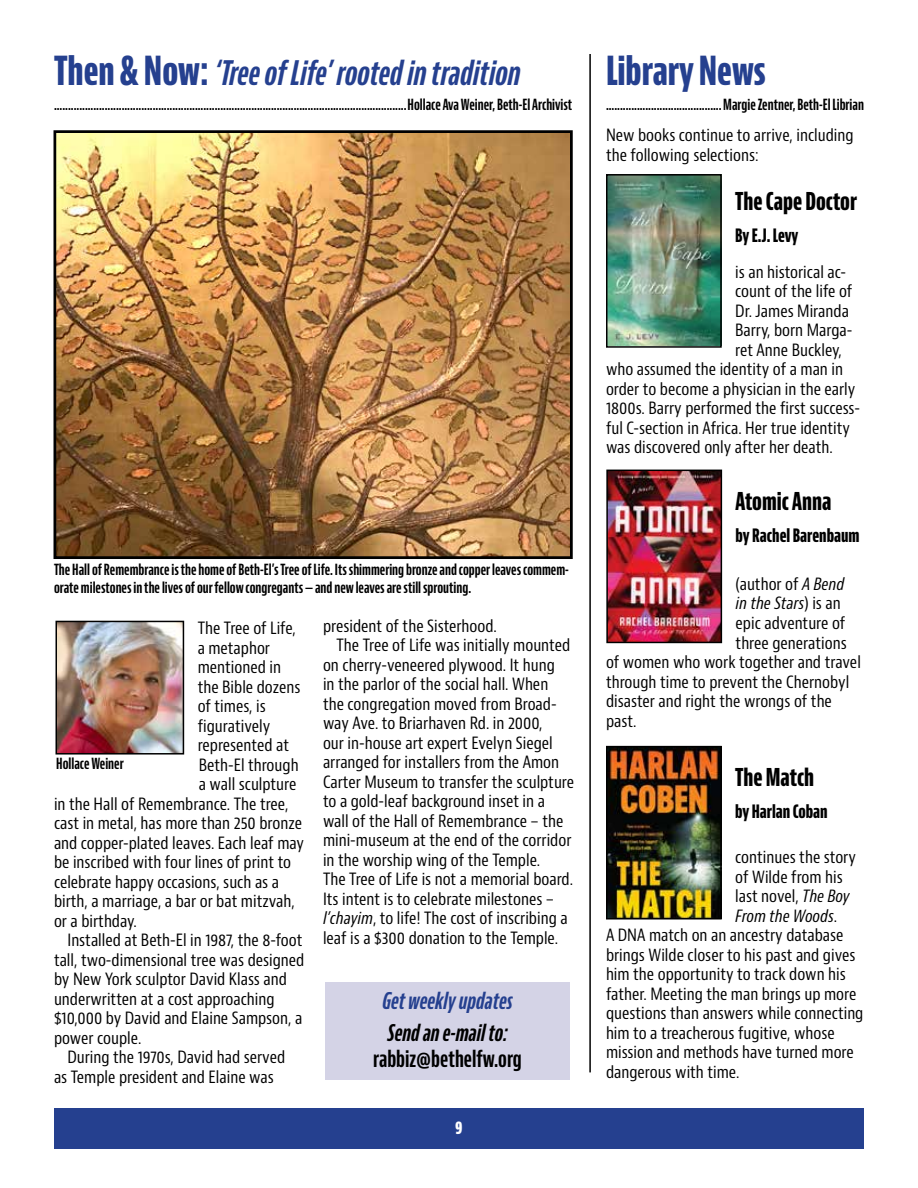
<style>
.page{position:relative;width:918px;height:1188px;background:#fff}
.page>*{position:absolute;margin:0;border:0;box-sizing:border-box;transform-origin:0 0}
.t1{font:700 extra-condensed 39px "Bernino Sans";color:#25408f}
.t2{font:italic 700 extra-condensed 33px "Bernino Sans";color:#25408f}
.t3{font:700 extra-condensed 24px "Bernino Sans";color:#000}
.t4{font:700 extra-condensed 22.5px "Bernino Sans";color:#000}
.t5{font:italic 700 extra-condensed 22.5px "Bernino Sans";color:#25408f}
.t6{font:italic 700 extra-condensed 22.5px "Bernino Sans";color:#000}
.t7{font:700 extra-condensed 18px "Bernino Sans";color:#000}
.t8{font:700 extra-condensed 18px "Bernino Sans";color:#fff}
.t9{font:condensed 16.5px/19.5px "Bernino Sans";color:#000}
.t10{font:italic condensed 16.5px "Bernino Sans";color:#000}
.t11{font:700 extra-condensed 15px/18px "Bernino Sans";color:#000}
.s1{font-style:normal;font-size:39px}
.s2{font-style:italic}
.s3{font-style:normal}
</style>
<div class="page">
<div style="left:54px;top:1108px;width:808px;height:41px;background:#25408f"></div>
<img style="left:58px;top:134px;width:511px;height:421px">
<div style="left:54px;top:130px;width:519px;height:429px;border:3px solid #000"></div>
<img style="left:59px;top:624px;width:122px;height:128px">
<div style="left:56px;top:621px;width:128px;height:134px;border:2px solid #000"></div>
<div style="left:326px;top:982px;width:244px;height:98px;background:#d4d3e6"></div>
<hr style="left:589px;top:54px;width:2px;height:1018px;background:#000">
<img style="left:609px;top:177px;width:110px;height:168px">
<div style="left:606px;top:174px;width:116px;height:174px;border:2px solid #000"></div>
<img style="left:609px;top:473px;width:110px;height:167px">
<div style="left:606px;top:470px;width:116px;height:173px;border:2px solid #000"></div>
<img style="left:609px;top:749px;width:110px;height:168px">
<div style="left:606px;top:746px;width:116px;height:174px;border:2px solid #000"></div>
<h2 class="t2" style="left:54px;top:55px;width:468px"><span class="s1">Then &amp; Now:</span> ‘Tree of Life’ rooted in tradition</h2>
<p class="t11" style="left:54px;top:96px;width:520px">.............................................................................................................................Hollace Ava Weiner, Beth-El Archivist</p>
<p class="t11" style="left:54px;top:561px;width:516px">The Hall of Remembrance is the home of Beth-El’s Tree of Life. Its shimmering bronze and copper leaves commem&shy;orate milestones in the lives of our fellow congregants — and new leaves are still sprouting.</p>
<p class="t9" style="left:198px;top:619px;width:100px">The Tree of Life,</p>
<p class="t9" style="left:198px;top:638px;width:74px">a metaphor</p>
<p class="t9" style="left:198px;top:658px;width:85px">mentioned in</p>
<p class="t9" style="left:198px;top:677px;width:104px">the Bible dozens</p>
<p class="t9" style="left:198px;top:697px;width:70px">of times, is</p>
<p class="t9" style="left:198px;top:716px;width:74px">figuratively</p>
<p class="t9" style="left:198px;top:736px;width:93px">represented at</p>
<p class="t9" style="left:199px;top:755px;width:101px">Beth-El through</p>
<p class="t9" style="left:199px;top:775px;width:99px">a wall sculpture</p>
<p class="t9" style="left:54px;top:794px;width:236px">in the Hall of Remembrance. The tree,</p>
<p class="t9" style="left:54px;top:814px;width:250px">cast in metal, has more than 250 bronze</p>
<p class="t9" style="left:54px;top:833px;width:252px">and copper-plated leaves. Each leaf may</p>
<p class="t9" style="left:54px;top:853px;width:239px">be inscribed with four lines of print to</p>
<p class="t9" style="left:54px;top:872px;width:227px">celebrate happy occasions, such as a</p>
<p class="t9" style="left:54px;top:892px;width:242px">birth, a marriage, a bar or bat mitzvah,</p>
<p class="t9" style="left:54px;top:911px;width:84px">or a birthday.</p>
<p class="t9" style="left:68px;top:931px;width:237px">Installed at Beth-El in 1987, the 8-foot</p>
<p class="t9" style="left:54px;top:950px;width:252px">tall, two-dimensional tree was designed</p>
<p class="t9" style="left:54px;top:970px;width:234px">by New York sculptor David Klass and</p>
<p class="t9" style="left:54px;top:989px;width:222px">underwritten at a cost approaching</p>
<p class="t9" style="left:54px;top:1009px;width:250px">$10,000 by David and Elaine Sampson, a</p>
<p class="t9" style="left:54px;top:1028px;width:89px">power couple.</p>
<p class="t9" style="left:68px;top:1048px;width:219px">During the 1970s, David had served</p>
<p class="t9" style="left:54px;top:1067px;width:221px">as Temple president and Elaine was</p>
<p class="t11" style="left:56px;top:755px;width:69px">Hollace Weiner</p>
<p class="t9" style="left:323px;top:617px;width:175px">president of the Sisterhood.</p>
<p class="t9" style="left:337px;top:636px;width:235px">The Tree of Life was initially mounted</p>
<p class="t9" style="left:323px;top:656px;width:233px">on cherry-veneered plywood. It hung</p>
<p class="t9" style="left:323px;top:675px;width:227px">in the parlor of the social hall. When</p>
<p class="t9" style="left:323px;top:695px;width:235px">the congregation moved from Broad-</p>
<p class="t9" style="left:323px;top:714px;width:221px">way Ave. to Briarhaven Rd. in 2000,</p>
<p class="t9" style="left:323px;top:734px;width:231px">our in-house art expert Evelyn Siegel</p>
<p class="t9" style="left:323px;top:753px;width:238px">arranged for installers from the Amon</p>
<p class="t9" style="left:323px;top:773px;width:253px">Carter Museum to transfer the sculpture</p>
<p class="t9" style="left:323px;top:792px;width:223px">to a gold-leaf background inset in a</p>
<p class="t9" style="left:323px;top:812px;width:242px">wall of the Hall of Remembrance – the</p>
<p class="t9" style="left:323px;top:831px;width:250px">mini-museum at the end of the corridor</p>
<p class="t9" style="left:323px;top:851px;width:219px">in the worship wing of the Temple.</p>
<p class="t9" style="left:323px;top:870px;width:252px">The Tree of Life is not a memorial board.</p>
<p class="t9" style="left:323px;top:890px;width:233px">Its intent is to celebrate milestones –</p>
<p class="t9" style="left:323px;top:909px;width:246px"><span class="s2">l’chayim</span>, to life! The cost of inscribing a</p>
<p class="t9" style="left:323px;top:929px;width:237px">leaf is a $300 donation to the Temple.</p>
<h3 class="t5" style="left:382px;top:989px;width:132px">Get weekly updates</h3>
<h3 class="t6" style="left:387px;top:1021px;width:122px">Send an e-mail to:</h3>
<h3 class="t4" style="left:373px;top:1046px;width:150px">rabbiz@bethelfw.org</h3>
<p class="t8" style="left:455px;top:1117px;width:9px">9</p>
<h1 class="t1" style="left:606px;top:49px;width:162px">Library News</h1>
<p class="t11" style="left:606px;top:96px;width:259px">.........................................Margie Zentner, Beth-El Librian</p>
<p class="t9" style="left:606px;top:126px;width:249px">New books continue to arrive, including the following selections:</p>
<h3 class="t3" style="left:735px;top:187px;width:123px">The Cape Doctor</h3>
<p class="t7" style="left:735px;top:225px;width:65px">By E.J. Levy</p>
<p class="t9" style="left:735px;top:263px;width:112px">is an historical ac-</p>
<p class="t9" style="left:735px;top:282px;width:119px">count of the life of</p>
<p class="t9" style="left:735px;top:302px;width:115px">Dr. James Miranda</p>
<p class="t9" style="left:735px;top:321px;width:119px">Barry, born Marga-</p>
<p class="t9" style="left:735px;top:341px;width:108px">ret Anne Buckley,</p>
<p class="t9" style="left:606px;top:360px;width:239px">who assumed the identity of a man in</p>
<p class="t9" style="left:606px;top:380px;width:251px">order to become a physician in the early</p>
<p class="t9" style="left:606px;top:399px;width:256px">1800s. Barry performed the first success-</p>
<p class="t9" style="left:606px;top:419px;width:246px">ful C-section in Africa. Her true identity</p>
<p class="t9" style="left:606px;top:438px;width:228px">was discovered only after her death.</p>
<h3 class="t3" style="left:736px;top:487px;width:97px">Atomic Anna</h3>
<p class="t7" style="left:736px;top:525px;width:125px">by Rachel Barenbaum</p>
<p class="t9" style="left:736px;top:575px;width:110px">(author of <span class="s2">A Bend</span></p>
<p class="t10" style="left:736px;top:594px;width:107px">in the Stars<span class="s3">) is an</span></p>
<p class="t9" style="left:736px;top:614px;width:111px">epic adventure of</p>
<p class="t9" style="left:736px;top:633px;width:113px">three generations</p>
<p class="t9" style="left:606px;top:653px;width:256px">of women who work together and travel</p>
<p class="t9" style="left:606px;top:672px;width:245px">through time to prevent the Chernobyl</p>
<p class="t9" style="left:606px;top:692px;width:227px">disaster and right the wrongs of the</p>
<p class="t9" style="left:606px;top:711px;width:32px">past.</p>
<h3 class="t3" style="left:735px;top:764px;width:81px">The Match</h3>
<p class="t7" style="left:735px;top:801px;width:94px">by Harlan Coban</p>
<p class="t9" style="left:735px;top:848px;width:122px">continues the story</p>
<p class="t9" style="left:735px;top:867px;width:109px">of Wilde from his</p>
<p class="t9" style="left:735px;top:887px;width:116px">last novel, <span class="s2">The Boy</span></p>
<p class="t10" style="left:735px;top:906px;width:103px">From the Woods<span class="s3">.</span></p>
<p class="t9" style="left:606px;top:926px;width:239px">A DNA match on an ancestry database</p>
<p class="t9" style="left:606px;top:945px;width:251px">brings Wilde closer to his past and gives</p>
<p class="t9" style="left:606px;top:965px;width:241px">him the opportunity to track down his</p>
<p class="t9" style="left:606px;top:984px;width:252px">father. Meeting the man brings up more</p>
<p class="t9" style="left:606px;top:1004px;width:259px">questions than answers while connecting</p>
<p class="t9" style="left:606px;top:1023px;width:230px">him to a treacherous fugitive, whose</p>
<p class="t9" style="left:606px;top:1043px;width:249px">mission and methods have turned more</p>
<p class="t9" style="left:606px;top:1062px;width:135px">dangerous with time.</p>
</div>
